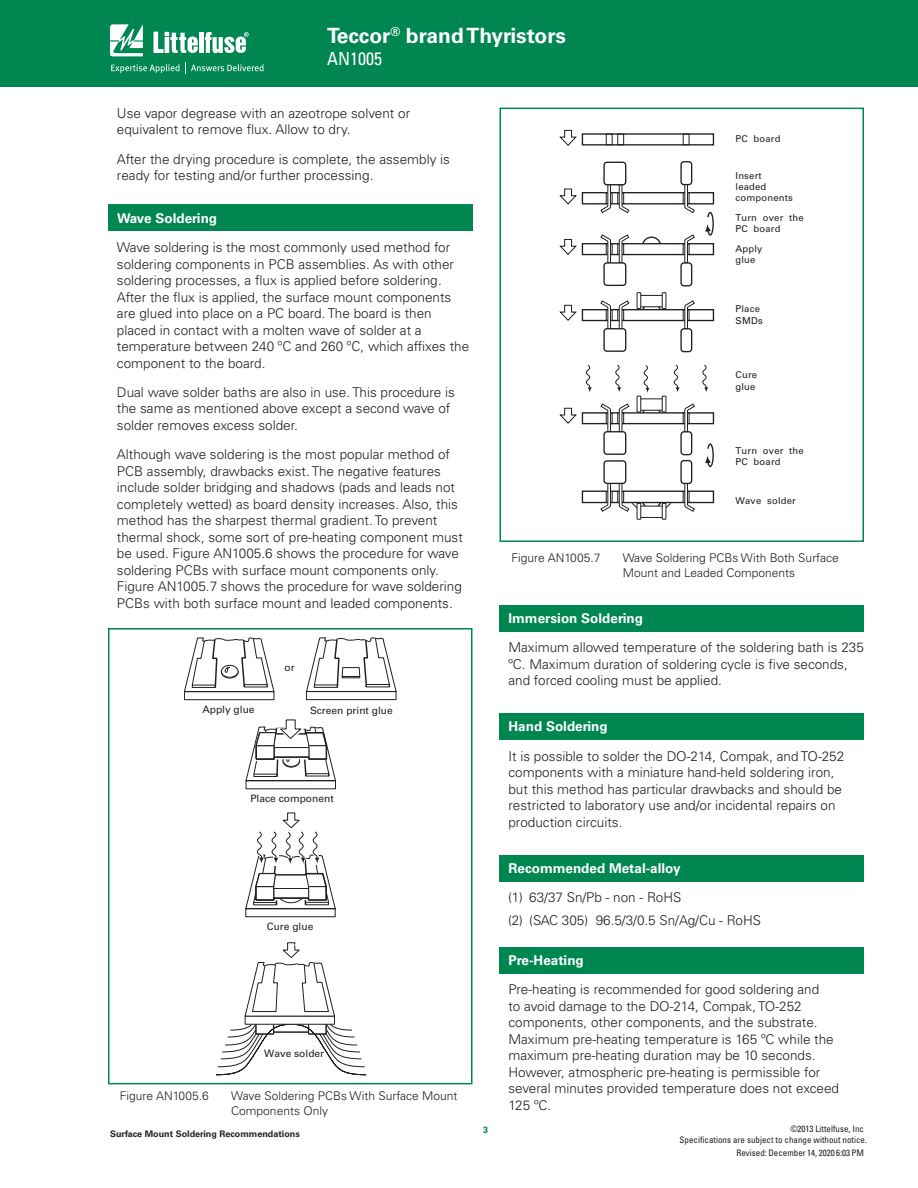
<style>
.page{position:relative;width:918px;height:1188px;background:#fff}
.page>*{position:absolute;margin:0;border:0;box-sizing:border-box;transform-origin:0 0}
.heading2{font:700 21px "Univers LT Std";color:#fff}
.t1{font:condensed 18px "Univers LT Std";color:#fff}
.para{font:300 13.5px/16.5px "Univers LT Std";color:#231f20}
.heading2-2{font:700 13.5px "Univers LT Std";color:#fff}
.numlist{font:300 13.5px "Univers LT Std";color:#231f20}
.figure_caption2{font:300 12px/15px "Univers LT Std";color:#231f20}
.IMAGE{font:10.2px "Univers LT Std";color:#231f20}
.IMAGE-2{font:9.45px/11.4px "Univers LT Std";letter-spacing:.02em;color:#231f20}
.t2{font:condensed 9px/11.4px "Univers LT Std";color:#231f20}
.t3{font:700 9px "Univers LT Std";color:#231f20}
.t4{font:700 9px "Univers LT Std";color:#008751}
</style>
<div class="page">
<div style="left:0;top:0;width:918px;height:87px;background:#008751"></div>
<svg style="left:110px;top:24px;width:33px;height:32px"></svg>
<hr style="left:199px;top:32px;width:4px;height:21px;background:#fff">
<svg style="left:205px;top:32px;width:44px;height:21px"></svg>
<svg style="left:154px;top:32px;width:44px;height:21px"></svg>
<svg style="left:111px;top:63px;width:153px;height:11px"></svg>
<div style="left:108px;top:204px;width:364px;height:27px;background:#008751"></div>
<svg style="left:306px;top:637px;width:90px;height:63px"></svg>
<svg style="left:184px;top:637px;width:91px;height:64px"></svg>
<svg style="left:216px;top:942px;width:151px;height:133px"></svg>
<svg style="left:245px;top:812px;width:91px;height:106px"></svg>
<svg style="left:245px;top:719px;width:91px;height:71px"></svg>
<div style="left:108px;top:628px;width:364px;height:456px;border:2px solid #008751"></div>
<div style="left:639px;top:506px;width:25px;height:12px;border:1px solid #231f20"></div>
<div style="left:637px;top:503px;width:4px;height:17px;border:1px solid #231f20"></div>
<div style="left:662px;top:503px;width:4px;height:17px;border:1px solid #231f20"></div>
<svg style="left:559px;top:130px;width:156px;height:382px"></svg>
<div style="left:639px;top:295px;width:25px;height:12px;background:#fff"></div>
<div style="left:639px;top:295px;width:25px;height:12px;border:1px solid #231f20"></div>
<div style="left:637px;top:292px;width:4px;height:17px;border:1px solid #231f20"></div>
<div style="left:662px;top:292px;width:4px;height:17px;border:1px solid #231f20"></div>
<div style="left:500px;top:108px;width:364px;height:434px;border:2px solid #008751"></div>
<div style="left:500px;top:605px;width:364px;height:27px;background:#008751"></div>
<div style="left:500px;top:713px;width:364px;height:27px;background:#008751"></div>
<div style="left:500px;top:855px;width:364px;height:27px;background:#008751"></div>
<div style="left:500px;top:947px;width:364px;height:27px;background:#008751"></div>
<h1 class="heading2" style="left:327px;top:23px;width:241px">Teccor<sup>®</sup> brand Thyristors</h1>
<h2 class="t1" style="left:327px;top:47px;width:56px">AN1005</h2>
<p class="para" style="left:117px;top:105px;width:295px">Use vapor degrease with an azeotrope solvent or equivalent to remove flux. Allow to dry.</p>
<p class="para" style="left:117px;top:151px;width:334px">After the drying procedure is complete, the assembly is ready for testing and/or further processing.</p>
<p class="heading2" style="left:107px;top:212px;width:29px">Recommendations</p>
<p class="heading2-2" style="left:117px;top:210px;width:102px">Wave Soldering</p>
<p class="para" style="left:117px;top:239px;width:354px">Wave soldering is the most commonly used method for soldering components in PCB assemblies. As with other soldering processes, a flux is applied before soldering.<br>After the flux is applied, the surface mount components are glued into place on a PC board. The board is then placed in contact with a molten wave of solder at a temperature between 240 ºC and 260 ºC, which affixes the component to the board.</p>
<p class="para" style="left:117px;top:384px;width:339px">Dual wave solder baths are also in use. This procedure is the same as mentioned above except a second wave of solder removes excess solder.</p>
<p class="para" style="left:117px;top:446px;width:347px">Although wave soldering is the most popular method of PCB assembly, drawbacks exist. The negative features include solder bridging and shadows (pads and leads not completely wetted) as board density increases. Also, this method has the sharpest thermal gradient. To prevent thermal shock, some sort of pre-heating component must be used. Figure AN1005.6 shows the procedure for wave soldering PCBs with surface mount components only.<br>Figure AN1005.7 shows the procedure for wave soldering PCBs with both surface mount and leaded components.</p>
<p class="IMAGE" style="left:202px;top:704px;width:54px">Apply glue</p>
<p class="IMAGE" style="left:285px;top:662px;width:12px">or</p>
<p class="IMAGE" style="left:310px;top:705px;width:84px">Screen print glue</p>
<p class="IMAGE" style="left:250px;top:793px;width:85px">Place component</p>
<p class="IMAGE" style="left:267px;top:921px;width:48px">Cure glue</p>
<p class="IMAGE" style="left:264px;top:1047px;width:62px">Wave solder</p>
<p class="figure_caption2" style="left:120px;top:1088px;width:91px">Figure AN1005.6</p>
<p class="figure_caption2" style="left:231px;top:1088px;width:228px">Wave Soldering PCBs With Surface Mount<br>Components Only</p>
<p class="t3" style="left:110px;top:1128px;width:191px">Surface Mount Soldering Recommendations</p>
<p class="t4" style="left:483px;top:1125px;width:7px">3</p>
<p class="IMAGE-2" style="left:736px;top:133px;width:47px">PC board</p>
<p class="IMAGE-2" style="left:736px;top:170px;width:59px">Insert leaded components</p>
<p class="IMAGE-2" style="left:736px;top:212px;width:70px">Turn over the<br>PC board</p>
<p class="IMAGE-2" style="left:736px;top:243px;width:29px">Apply glue</p>
<p class="IMAGE-2" style="left:736px;top:303px;width:29px">Place<br>SMDs</p>
<p class="IMAGE-2" style="left:736px;top:369px;width:23px">Cure glue</p>
<p class="IMAGE-2" style="left:736px;top:445px;width:70px">Turn over the<br>PC board</p>
<p class="IMAGE-2" style="left:736px;top:495px;width:62px">Wave solder</p>
<p class="figure_caption2" style="left:511px;top:550px;width:91px">Figure AN1005.7</p>
<p class="figure_caption2" style="left:623px;top:550px;width:217px">Wave Soldering PCBs With Both Surface<br>Mount and Leaded Components</p>
<p class="heading2-2" style="left:508px;top:610px;width:136px">Immersion Soldering</p>
<p class="para" style="left:508px;top:639px;width:357px">Maximum allowed temperature of the soldering bath is 235 ºC. Maximum duration of soldering cycle is five seconds, and forced cooling must be applied.</p>
<p class="heading2-2" style="left:508px;top:719px;width:101px">Hand Soldering</p>
<p class="para" style="left:508px;top:748px;width:337px">It is possible to solder the DO-214, Compak, and TO-252 components with a miniature hand-held soldering iron, but this method has particular drawbacks and should be restricted to laboratory use and/or incidental repairs on production circuits.</p>
<p class="heading2-2" style="left:508px;top:860px;width:174px">Recommended Metal-alloy</p>
<p class="numlist" style="left:508px;top:889px;width:175px">(1) 63/37 Sn/Pb - non - RoHS</p>
<p class="numlist" style="left:508px;top:912px;width:255px">(2) (SAC 305) 96.5/3/0.5 Sn/Ag/Cu - RoHS</p>
<p class="heading2-2" style="left:508px;top:952px;width:77px">Pre-Heating</p>
<p class="para" style="left:508px;top:981px;width:332px">Pre-heating is recommended for good soldering and<br>to avoid damage to the DO-214, Compak, TO-252 components, other components, and the substrate.<br>Maximum pre-heating temperature is 165 ºC while the maximum pre-heating duration may be 10 seconds.<br>However, atmospheric pre-heating is permissible for several minutes provided temperature does not exceed 125 ºC.</p>
<p class="t2" style="left:680px;top:1123px;width:189px;text-indent:111px">©2013 Littelfuse, Inc<br>Specifications are subject to change without notice.</p>
<p class="t2" style="left:736px;top:1147px;width:129px">Revised: December 14, 2020 6:03 PM</p>
</div>
